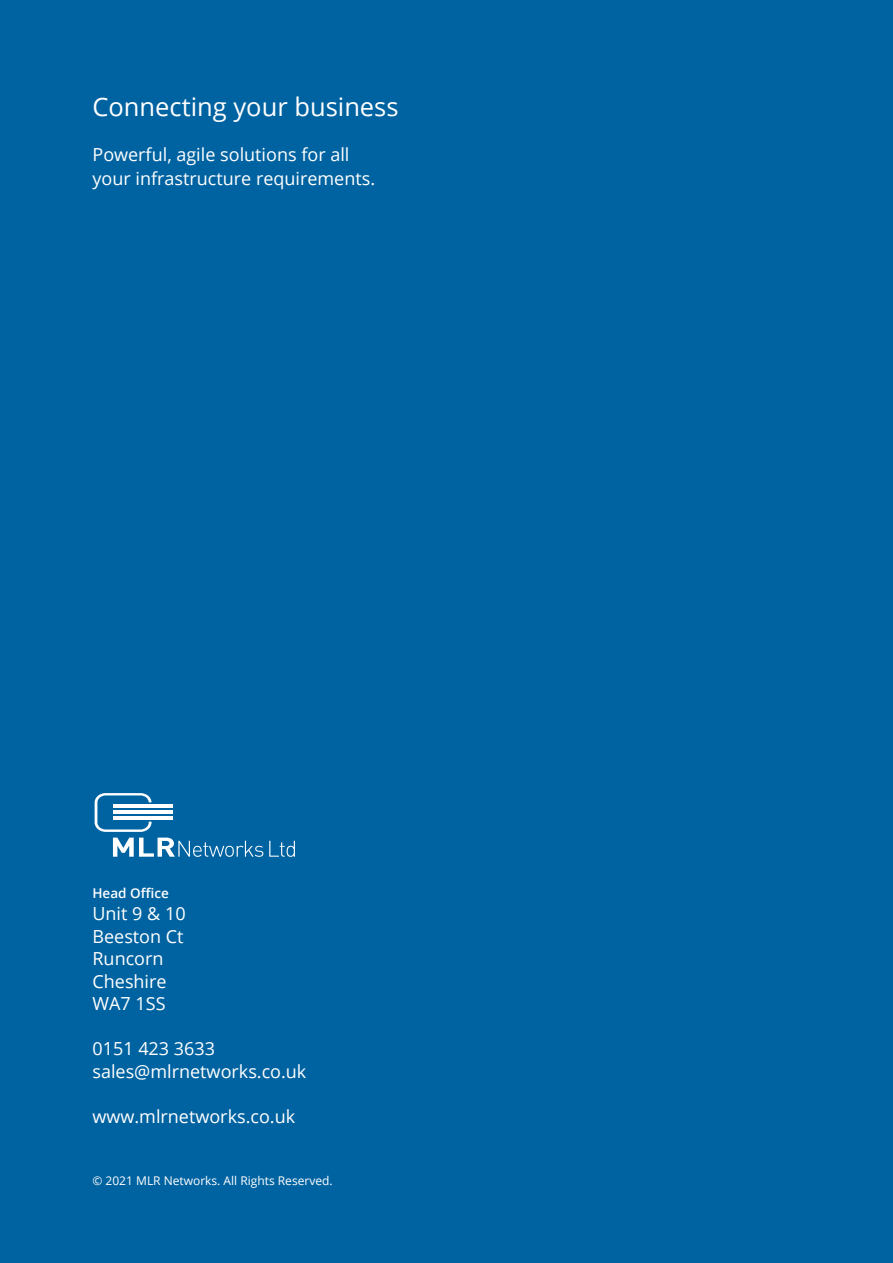
<style>
.page{position:relative;width:893px;height:1263px;background:#0063a1}
.page>*{position:absolute;margin:0;border:0;box-sizing:border-box;transform-origin:0 0}
.t1{font:25.5px "Open Sans";color:#fff}
.t2{font:18px/22.5px "Open Sans";color:#fff}
.t3{font:600 13.5px "Open Sans";color:#fff}
.t4{font:12px "Open Sans";color:#fff}
</style>
<div class="page">
<svg style="left:95px;top:793px;width:168px;height:64px"></svg>
<svg style="left:269px;top:841px;width:26px;height:16px"></svg>
<h1 class="t1" style="left:92px;top:89px;width:308px">Connecting your business</h1>
<p class="t2" style="left:92px;top:142px;width:284px;line-height:24px">Powerful, agile solutions for all your infrastructure requirements.</p>
<p class="t3" style="left:92px;top:883px;width:78px">Head Office</p>
<p class="t2" style="left:92px;top:902px;width:95px">Unit 9 &amp; 10<br>Beeston Ct<br>Runcorn<br>Cheshire<br>WA7 1SS</p>
<p class="t2" style="left:92px;top:1037px;width:215px">0151 423 3633 sales@mlrnetworks.co.uk</p>
<p class="t2" style="left:92px;top:1104px;width:204px">www.mlrnetworks.co.uk</p>
<p class="t4" style="left:92px;top:1173px;width:242px">© 2021 MLR Networks. All Rights Reserved.</p>
</div>
